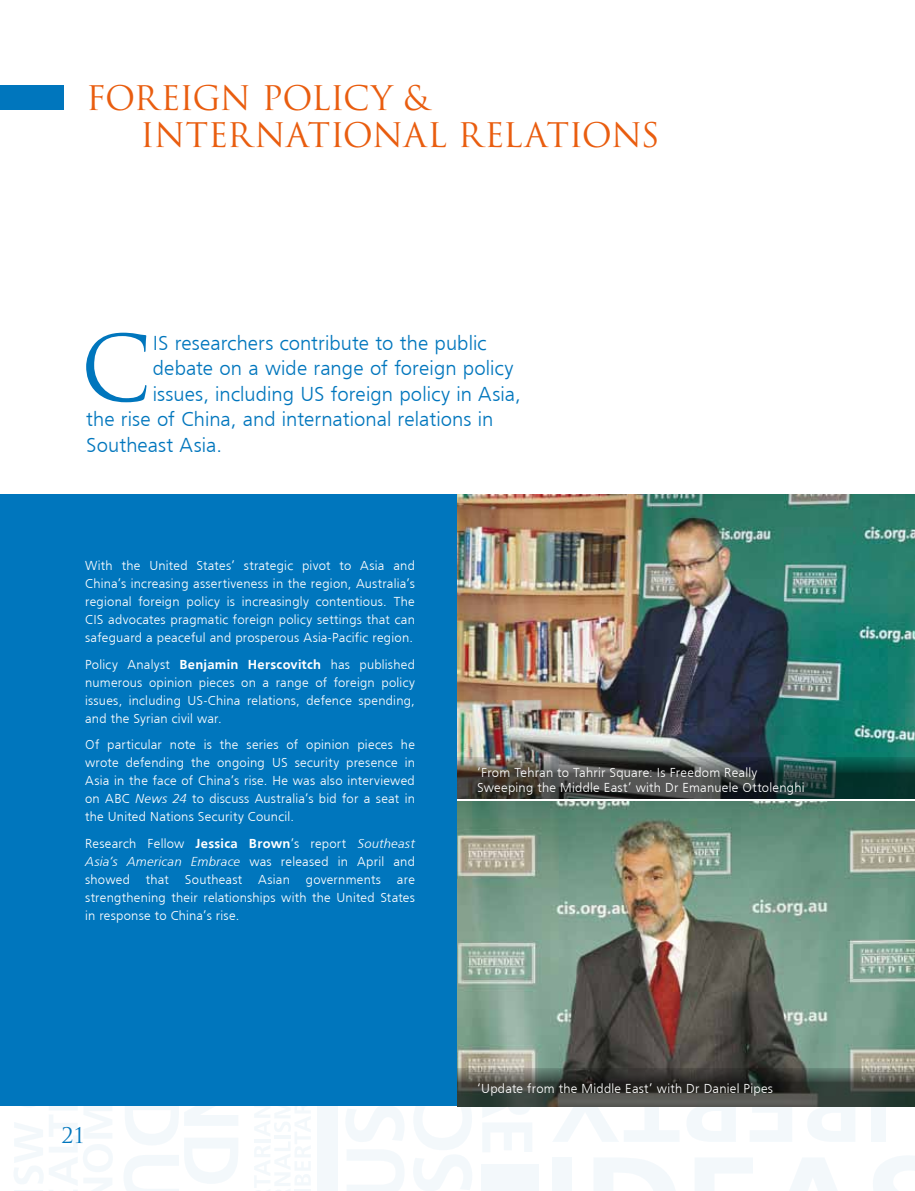
<style>
.page{position:relative;width:915px;height:1191px;background:#fff}
.page>*{position:absolute;margin:0;border:0;box-sizing:border-box;transform-origin:0 0}
.t1{font:88.8px "Trajan Pro";color:#0076bd}
.t2{font:33px/37.5px "Trajan Pro";letter-spacing:-.03em;color:#e95d0f}
.t3{font:300 21px "Frugal Sans";letter-spacing:.005em;color:#0076bd}
.t4{font:21px "Trajan Pro";color:#0076bd}
.t5{font:300 13.5px/18px "Frugal Sans";letter-spacing:.015em;color:#fff;text-align:justify}
.s1{font-weight:700}
.s2{font-style:italic}
</style>
<div class="page">
<svg style="left:254px;top:1106px;width:57px;height:85px"></svg>
<svg style="left:482px;top:1106px;width:50px;height:46px"></svg>
<svg style="left:124px;top:1106px;width:114px;height:85px"></svg>
<svg style="left:14px;top:1106px;width:99px;height:85px"></svg>
<div style="left:317px;top:1106px;width:20px;height:85px;background:#f3f8fb"></div>
<div style="left:481px;top:1164px;width:57px;height:27px;background:#f3f8fb"></div>
<svg style="left:347px;top:1150px;width:57px;height:41px"></svg>
<svg style="left:346px;top:1106px;width:58px;height:36px"></svg>
<svg style="left:413px;top:1106px;width:59px;height:85px"></svg>
<svg style="left:894px;top:1106px;width:20px;height:1px"></svg>
<div style="left:870px;top:1106px;width:15px;height:36px;background:#f3f8fb"></div>
<svg style="left:804px;top:1106px;width:51px;height:36px"></svg>
<svg style="left:749px;top:1106px;width:43px;height:36px"></svg>
<svg style="left:552px;top:1106px;width:183px;height:36px"></svg>
<div style="left:552px;top:1157px;width:20px;height:34px;background:#f3f8fb"></div>
<svg style="left:594px;top:1158px;width:81px;height:33px"></svg>
<svg style="left:695px;top:1158px;width:58px;height:33px"></svg>
<svg style="left:790px;top:1158px;width:47px;height:33px"></svg>
<svg style="left:873px;top:1156px;width:41px;height:35px"></svg>
<div style="left:0;top:494px;width:914px;height:612px;background:#0076bd"></div>
<div style="left:0;top:85px;width:64px;height:25px;background:#0076bd"></div>
<img style="left:457px;top:801px;width:457px;height:267px">
<img style="left:457px;top:494px;width:457px;height:264px">
<img style="left:457px;top:758px;width:457px;height:40px">
<svg style="left:457px;top:1068px;width:457px;height:38px;background:#424640"></svg>
<h2 class="t2" style="left:140px;top:79px;width:514px;text-indent:-54px">FOREIGN POLICY &amp;<br>INTERNATIONAL RELATIONS</h2>
<h1 class="t1" style="left:80px;top:312px;width:62px">C</h1>
<h3 class="t3" style="left:153px;top:331px;width:335px">IS researchers contribute to the public</h3>
<h3 class="t3" style="left:153px;top:356px;width:362px">debate on a wide range of foreign policy</h3>
<h3 class="t3" style="left:153px;top:382px;width:369px">issues, including US foreign policy in Asia,</h3>
<h3 class="t3" style="left:86px;top:407px;width:408px">the rise of China, and international relations in</h3>
<h3 class="t3" style="left:86px;top:433px;width:137px">Southeast Asia.</h3>
<p class="t5" style="left:85px;top:557px;width:331px">With the United States’ strategic pivot to Asia and China’s increasing assertiveness in the region, Australia’s regional foreign policy is increasingly contentious. The CIS advocates pragmatic foreign policy settings that can safeguard a peaceful and prosperous Asia-Pacific region.</p>
<p class="t5" style="left:85px;top:655px;width:331px">Policy Analyst <span class="s1">Benjamin Herscovitch</span> has published numerous opinion pieces on a range of foreign policy issues, including US-China relations, defence spending, and the Syrian civil war.</p>
<p class="t5" style="left:85px;top:736px;width:331px">Of particular note is the series of opinion pieces he wrote defending the ongoing US security presence in Asia in the face of China’s rise. He was also interviewed on ABC <span class="s2">News 24</span> to discuss Australia’s bid for a seat in the United Nations Security Council.</p>
<p class="t5" style="left:85px;top:834px;width:331px">Research Fellow <span class="s1">Jessica Brown</span>’s report <span class="s2">Southeast Asia’s American Embrace</span> was released in April and showed that Southeast Asian governments are strengthening their relationships with the United States in response to China’s rise.</p>
<p class="t5" style="left:477px;top:765px;width:328px;line-height:15px">‘From Tehran to Tahrir Square: Is Freedom Really<br>Sweeping the Middle East’ with Dr Emanuele Ottolenghi</p>
<h3 class="t4" style="left:62px;top:1122px;width:25px">21</h3>
<p class="t5" style="left:477px;top:1079px;width:297px">‘Update from the Middle East’ with Dr Daniel Pipes</p>
</div>
